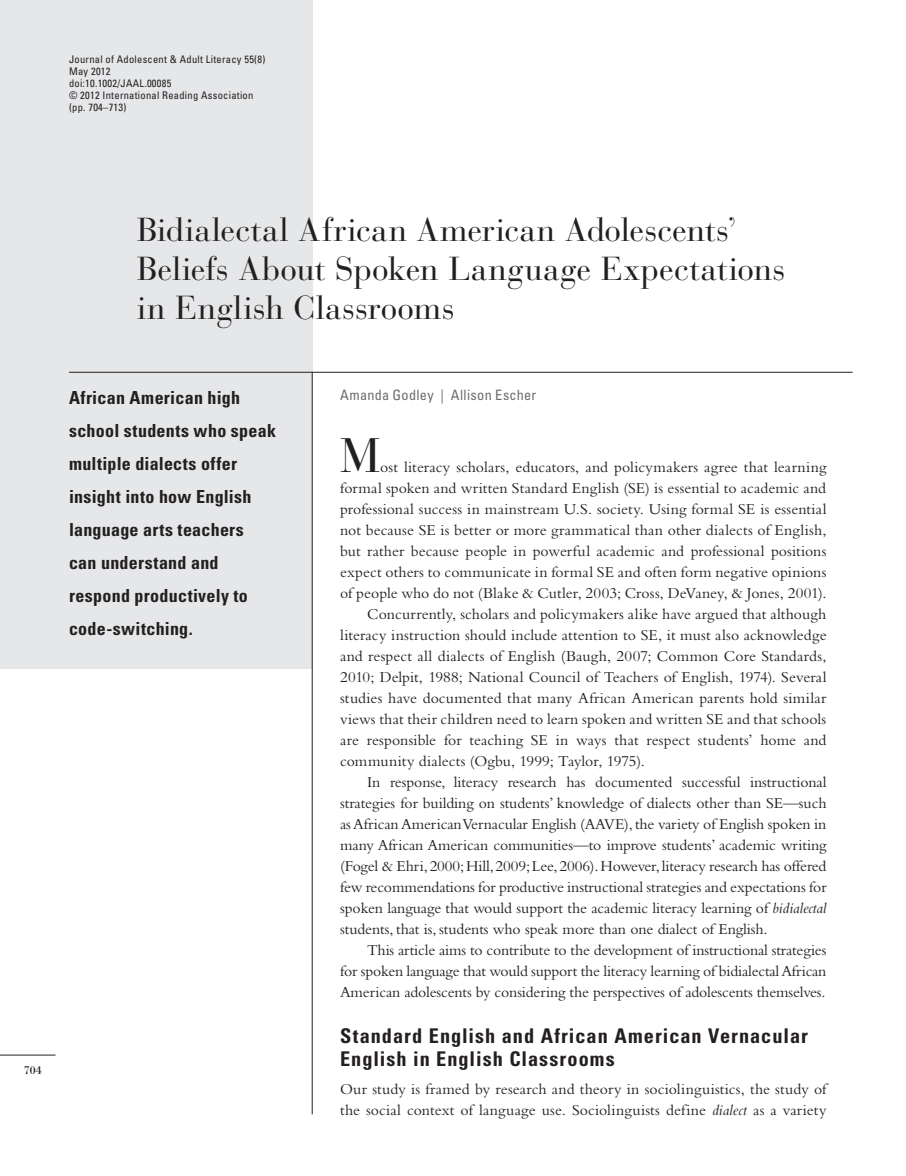
<style>
.page{position:relative;width:906px;height:1176px;background:#fff}
.page>*{position:absolute;margin:0;border:0;box-sizing:border-box;transform-origin:0 0}
.t1{font:48px "Bauer Bodoni Std";color:#231f20}
.t2{font:33px/39px "Bauer Bodoni Std";letter-spacing:.01em;color:#231f20}
.t3{font:700 condensed 20.25px/22.5px "Univers LT Std";letter-spacing:.05em;color:#231f20}
.t4{font:700 condensed 18px/33px "Univers";letter-spacing:.015em;color:#231f20}
.t5{font:15.75px "Bembo Std";letter-spacing:-.005em;color:#231f20}
.t6{font:15.75px/21px "Bembo Std";letter-spacing:.015em;color:#231f20}
.t7{font:condensed 14.25px "Univers LT Std";letter-spacing:.02em;color:#6c6d70}
.t8{font:12px "Bodoni Std";color:#231f20}
.t9{font:condensed 10.5px/12px "Univers LT Std";letter-spacing:.025em;color:#231f20}
.s1{font-style:italic}
</style>
<div class="page">
<div style="left:0;top:0;width:312px;height:668px;background:#e6e7e9"></div>
<hr style="left:312px;top:372px;width:1px;height:742px;background:#231f20">
<hr style="left:0;top:1054px;width:55px;height:1px;background:#231f20">
<hr style="left:69px;top:372px;width:783px;height:1px;background:#231f20">
<p class="t9" style="left:69px;top:54px;width:198px">Journal of Adolescent &amp; Adult Literacy 55(8)<br>May 2012<br>doi:10.1002/JAAL.00085<br>© 2012 International Reading Association (pp. 704–713)</p>
<p class="t8" style="left:24px;top:1065px;width:19px">704</p>
<h2 class="t2" style="left:137px;top:213px;width:649px">Bidialectal African American Adolescents’<br>Beliefs About Spoken Language Expectations in English Classrooms</h2>
<p class="t4" style="left:69px;top:382px;width:208px">African American high school students who speak multiple dialects offer insight into how English language arts teachers<br>can understand and respond productively to code-switching.</p>
<p class="t7" style="left:340px;top:389px;width:198px">Amanda Godley | Allison Escher</p>
<h1 class="t1" style="left:340px;top:436px;width:41px">M</h1>
<p class="t5" style="left:380px;top:461px;width:447px">ost literacy scholars, educators, and policymakers agree that learning</p>
<p class="t5" style="left:340px;top:482px;width:487px">formal spoken and written Standard English (SE) is essential to academic and</p>
<p class="t5" style="left:340px;top:503px;width:488px">professional success in mainstream U.S. society. Using formal SE is essential</p>
<p class="t5" style="left:340px;top:524px;width:487px">not because SE is better or more grammatical than other dialects of English,</p>
<p class="t5" style="left:340px;top:545px;width:488px">but rather because people in powerful academic and professional positions</p>
<p class="t5" style="left:340px;top:566px;width:488px">expect others to communicate in formal SE and often form negative opinions</p>
<p class="t5" style="left:340px;top:587px;width:488px">of people who do not (Blake &amp; Cutler, 2003; Cross, DeVaney, &amp; Jones, 2001).</p>
<p class="t5" style="left:367px;top:608px;width:460px">Concurrently, scholars and policymakers alike have argued that although</p>
<p class="t5" style="left:340px;top:629px;width:488px">literacy instruction should include attention to SE, it must also acknowledge</p>
<p class="t5" style="left:340px;top:650px;width:488px">and respect all dialects of English (Baugh, 2007; Common Core Standards,</p>
<p class="t5" style="left:340px;top:671px;width:488px">2010; Delpit, 1988; National Council of Teachers of English, 1974). Several</p>
<p class="t5" style="left:340px;top:692px;width:488px">studies have documented that many African American parents hold similar</p>
<p class="t5" style="left:340px;top:713px;width:487px">views that their children need to learn spoken and written SE and that schools</p>
<p class="t5" style="left:340px;top:734px;width:488px">are responsible for teaching SE in ways that respect students’ home and</p>
<p class="t5" style="left:340px;top:755px;width:306px">community dialects (Ogbu, 1999; Taylor, 1975).</p>
<p class="t5" style="left:367px;top:776px;width:461px">In response, literacy research has documented successful instructional</p>
<p class="t5" style="left:340px;top:797px;width:488px">strategies for building on students’ knowledge of dialects other than SE—such</p>
<p class="t5" style="left:340px;top:818px;width:487px">as African American Vernacular English (AAVE), the variety of English spoken in</p>
<p class="t5" style="left:340px;top:839px;width:488px">many African American communities—to improve students’ academic writing</p>
<p class="t5" style="left:340px;top:860px;width:487px">(Fogel &amp; Ehri, 2000; Hill, 2009; Lee, 2006). However, literacy research has offered</p>
<p class="t5" style="left:340px;top:881px;width:488px">few recommendations for productive instructional strategies and expectations for</p>
<p class="t5" style="left:340px;top:902px;width:488px">spoken language that would support the academic literacy learning of <span class="s1">bidialectal</span></p>
<p class="t5" style="left:340px;top:923px;width:429px">students, that is, students who speak more than one dialect of English.</p>
<p class="t5" style="left:367px;top:944px;width:461px">This article aims to contribute to the development of instructional strategies</p>
<p class="t5" style="left:340px;top:965px;width:488px">for spoken language that would support the literacy learning of bidialectal African</p>
<p class="t5" style="left:340px;top:986px;width:487px">American adolescents by considering the perspectives of adolescents themselves.</p>
<p class="t3" style="left:340px;top:1026px;width:469px">Standard English and African American Vernacular<br>English in English Classrooms</p>
<p class="t6" style="left:340px;top:1079px;width:488px">Our study is framed by research and theory in sociolinguistics, the study of the social context of language use. Sociolinguists define <span class="s1">dialect</span> as a variety</p>
</div>
